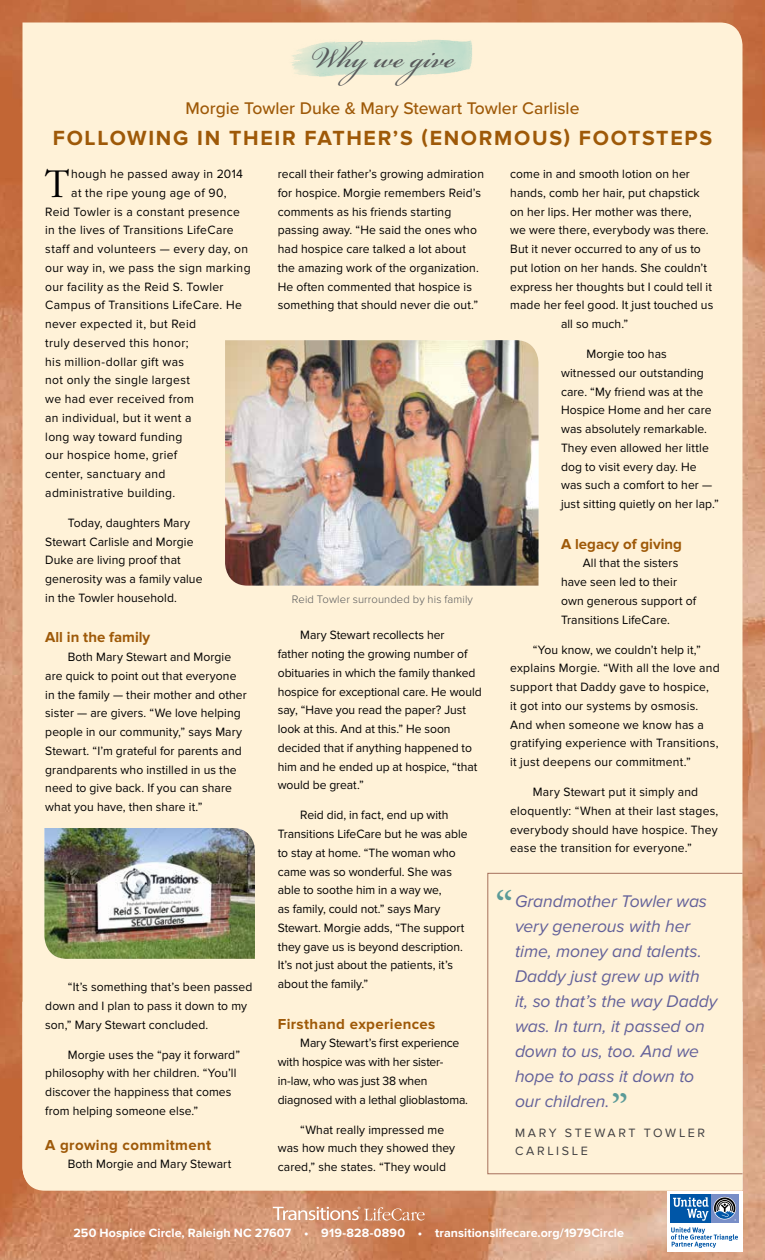
<style>
.page{position:relative;width:765px;height:1260px;background:#fff}
.page>*{position:absolute;margin:0;border:0;box-sizing:border-box;transform-origin:0 0}
.t1{font:46.25px "Bickham Script MM 400";color:#58595b}
.t2{font:300 42.62px "Garamond";color:#000}
.t3{font:600 41.5px "Adobe Garamond";color:#5b9b98}
.t4{font:600 39.75px "Adobe Garamond";color:#5b9b98}
.t5{font:700 21.25px "Proxima Nova";letter-spacing:.08em;color:#9e5908}
.t6{font:italic 17.5px/25px "Proxima Nova";letter-spacing:-.005em;color:#63619a}
.t7{font:500 17.5px "Proxima Nova";color:#9e5908}
.t8{font:700 15px "Proxima Nova";letter-spacing:.025em;color:#9e5908}
.t9{font:700 15px "Proxima Nova";color:#9e5908}
.t10{font:12.5px/18.8px "Proxima Nova";letter-spacing:.005em;color:#000}
.t11{font:12.5px "Proxima Nova";letter-spacing:.025em;color:#000}
.t12{font:12.5px/18.8px "Proxima Nova";letter-spacing:-.015em;color:#000}
.t13{font:12.5px "Proxima Nova";letter-spacing:.03em;color:#000}
.t14{font:700 12.5px "Proxima Nova";letter-spacing:.005em;color:#fff}
.t15{font:12.5px/18.8px "Proxima Nova";letter-spacing:.21em;color:#414042}
.t16{font:300 11.25px "Proxima Nova";letter-spacing:.01em;color:#58595b}
.s1{font-family:"Bickham Script MM Alt I 400"}
</style>
<div class="page">
<img style="left:0;top:0;width:765px;height:1260px">
<div style="left:22px;top:22px;width:720px;height:1169px;background:#fff2d8"></div>
<div style="left:667px;top:1191px;width:75px;height:60px;background:#fff"></div>
<div style="left:711px;top:1194px;width:27px;height:29px;background:#788ec7"></div>
<div style="left:671px;top:1194px;width:40px;height:29px;background:#0056a7"></div>
<svg style="left:673px;top:1197px;width:63px;height:24px"></svg>
<svg style="left:671px;top:1227px;width:67px;height:21px"></svg>
<svg style="left:273px;top:1207px;width:152px;height:14px;background:#daa588"></svg>
<img style="left:286px;top:34px;width:193px;height:45px">
<img style="left:225px;top:340px;width:314px;height:246px">
<div style="left:488px;top:873px;width:255px;height:301px;border:1px solid #a6705c"></div>
<img style="left:44px;top:828px;width:211px;height:131px">
<h1 class="t1" style="left:310px;top:32px;width:147px">Wh<span class="s1">y</span> we give</h1>
<h3 class="t7" style="left:185px;top:98px;width:396px">Morgie Towler Duke &amp; Mary Stewart Towler Carlisle</h3>
<h3 class="t5" style="left:53px;top:126px;width:661px">FOLLOWING IN THEIR FATHER’S (ENORMOUS) FOOTSTEPS</h3>
<h2 class="t2" style="left:45px;top:160px;width:25px">T</h2>
<p class="t11" style="left:71px;top:167px;width:173px">hough he passed away in 2014</p>
<p class="t13" style="left:71px;top:185px;width:157px">at the ripe young age of 90,</p>
<p class="t11" style="left:45px;top:204px;width:196px">Reid Towler is a constant presence</p>
<p class="t11" style="left:45px;top:223px;width:190px">in the lives of Transitions LifeCare</p>
<p class="t11" style="left:45px;top:242px;width:204px">staff and volunteers — every day, on</p>
<p class="t11" style="left:45px;top:260px;width:207px">our way in, we pass the sign marking</p>
<p class="t11" style="left:45px;top:279px;width:180px">our facility as the Reid S. Towler</p>
<p class="t13" style="left:45px;top:298px;width:198px">Campus of Transitions LifeCare. He</p>
<p class="t11" style="left:45px;top:317px;width:152px">never expected it, but Reid</p>
<p class="t13" style="left:45px;top:335px;width:145px">truly deserved this honor;</p>
<p class="t11" style="left:45px;top:354px;width:140px">his million-dollar gift was</p>
<p class="t11" style="left:45px;top:373px;width:146px">not only the single largest</p>
<p class="t11" style="left:45px;top:392px;width:150px">we had ever received from</p>
<p class="t11" style="left:45px;top:410px;width:148px">an individual, but it went a</p>
<p class="t11" style="left:45px;top:429px;width:139px">long way toward funding</p>
<p class="t11" style="left:45px;top:448px;width:134px">our hospice home, grief</p>
<p class="t11" style="left:45px;top:467px;width:122px">center, sanctuary and</p>
<p class="t13" style="left:45px;top:485px;width:132px">administrative building.</p>
<p class="t10" style="left:45px;top:513px;width:159px;text-indent:23px">Today, daughters Mary<br>Stewart Carlisle and Morgie<br>Duke are living proof that generosity was a family value in the Towler household.</p>
<p class="t9" style="left:45px;top:629px;width:107px">All in the family</p>
<p class="t10" style="left:45px;top:648px;width:203px;text-indent:23px">Both Mary Stewart and Morgie are quick to point out that everyone in the family — their mother and other sister — are givers. “We love helping people in our community,” says Mary Stewart. “I’m grateful for parents and grandparents who instilled in us the need to give back. If you can share what you have, then share it.”</p>
<p class="t10" style="left:45px;top:978px;width:209px;text-indent:23px">“It’s something that’s been passed down and I plan to pass it down to my son,” Mary Stewart concluded.</p>
<p class="t10" style="left:45px;top:1045px;width:196px;text-indent:23px">Morgie uses the “pay it forward” philosophy with her children. “You’ll discover the happiness that comes from helping someone else.”</p>
<p class="t8" style="left:45px;top:1136px;width:167px">A growing commitment</p>
<p class="t10" style="left:68px;top:1155px;width:165px">Both Morgie and Mary Stewart</p>
<p class="t10" style="left:278px;top:165px;width:208px">recall their father’s growing admiration for hospice. Morgie remembers Reid’s comments as his friends starting passing away. “He said the ones who had hospice care talked a lot about the amazing work of the organization.<br>He often commented that hospice is something that should never die out.”</p>
<p class="t16" style="left:292px;top:592px;width:183px">Reid Towler surrounded by his family</p>
<p class="t10" style="left:278px;top:626px;width:205px;text-indent:23px">Mary Stewart recollects her<br>father noting the growing number of obituaries in which the family thanked hospice for exceptional care. He would say, “Have you read the paper? Just look at this. And at this.” He soon decided that if anything happened to him and he ended up at hospice, “that would be great.”</p>
<p class="t10" style="left:278px;top:806px;width:191px;text-indent:23px">Reid did, in fact, end up with<br>Transitions LifeCare but he was able to stay at home. “The woman who came was so wonderful. She was able to soothe him in a way we,<br>as family, could not.” says Mary<br>Stewart. Morgie adds, “The support they gave us is beyond description.<br>It’s not just about the patients, it’s about the family.”</p>
<p class="t8" style="left:278px;top:1015px;width:159px">Firsthand experiences</p>
<p class="t12" style="left:278px;top:1034px;width:192px;text-indent:23px">Mary Stewart’s first experience with hospice was with her sister&shy;in-law, who was just 38 when diagnosed with a lethal glioblastoma.</p>
<p class="t10" style="left:278px;top:1120px;width:179px;text-indent:23px">“What really impressed me was how much they showed they cared,” she states. “They would</p>
<p class="t10" style="left:510px;top:165px;width:181px">come in and smooth lotion on her</p>
<p class="t10" style="left:510px;top:183px;width:191px">hands, comb her hair, put chapstick</p>
<p class="t10" style="left:510px;top:202px;width:183px">on her lips. Her mother was there,</p>
<p class="t10" style="left:510px;top:221px;width:200px">we were there, everybody was there.</p>
<p class="t10" style="left:510px;top:240px;width:192px">But it never occurred to any of us to</p>
<p class="t10" style="left:510px;top:258px;width:198px">put lotion on her hands. She couldn’t</p>
<p class="t10" style="left:510px;top:277px;width:203px">express her thoughts but I could tell it</p>
<p class="t10" style="left:510px;top:296px;width:205px">made her feel good. It just touched us</p>
<p class="t10" style="left:561px;top:315px;width:69px">all so much.”</p>
<p class="t10" style="left:561px;top:345px;width:159px;text-indent:25px">Morgie too has witnessed our outstanding care. “My friend was at the<br>Hospice Home and her care was absolutely remarkable.<br>They even allowed her little dog to visit every day. He was such a comfort to her — just sitting quietly on her lap.”</p>
<p class="t9" style="left:561px;top:535px;width:123px">A legacy of giving</p>
<p class="t10" style="left:561px;top:554px;width:137px;text-indent:22px">All that the sisters have seen led to their own generous support of<br>Transitions LifeCare.</p>
<p class="t10" style="left:510px;top:640px;width:211px;text-indent:23px">“You know, we couldn’t help it,” explains Morgie. “With all the love and support that Daddy gave to hospice,<br>it got into our systems by osmosis.<br>And when someone we know has a gratifying experience with Transitions, it just deepens our commitment.”</p>
<p class="t10" style="left:510px;top:783px;width:210px;text-indent:23px">Mary Stewart put it simply and eloquently: “When at their last stages, everybody should have hospice. They ease the transition for everyone.”</p>
<h3 class="t3" style="left:495px;top:883px;width:20px">“</h3>
<h3 class="t6" style="left:515px;top:889px;width:204px">Grandmother Towler was very generous with her time, money and talents.<br>Daddy just grew up with it, so that’s the way Daddy was. In turn, it passed on down to us, too. And we hope to pass it down to our children.</h3>
<p class="t15" style="left:515px;top:1123px;width:192px">MARY STEWART TOWLER<br>CARLISLE</p>
<h3 class="t4" style="left:629px;top:1109px;width:19px;rotate:-180deg">“</h3>
<p class="t14" style="left:73px;top:1226px;width:552px">250 Hospice Circle, Raleigh NC 27607 • 919-828-0890 • transitionslifecare.org/1979Circle</p>
</div>
